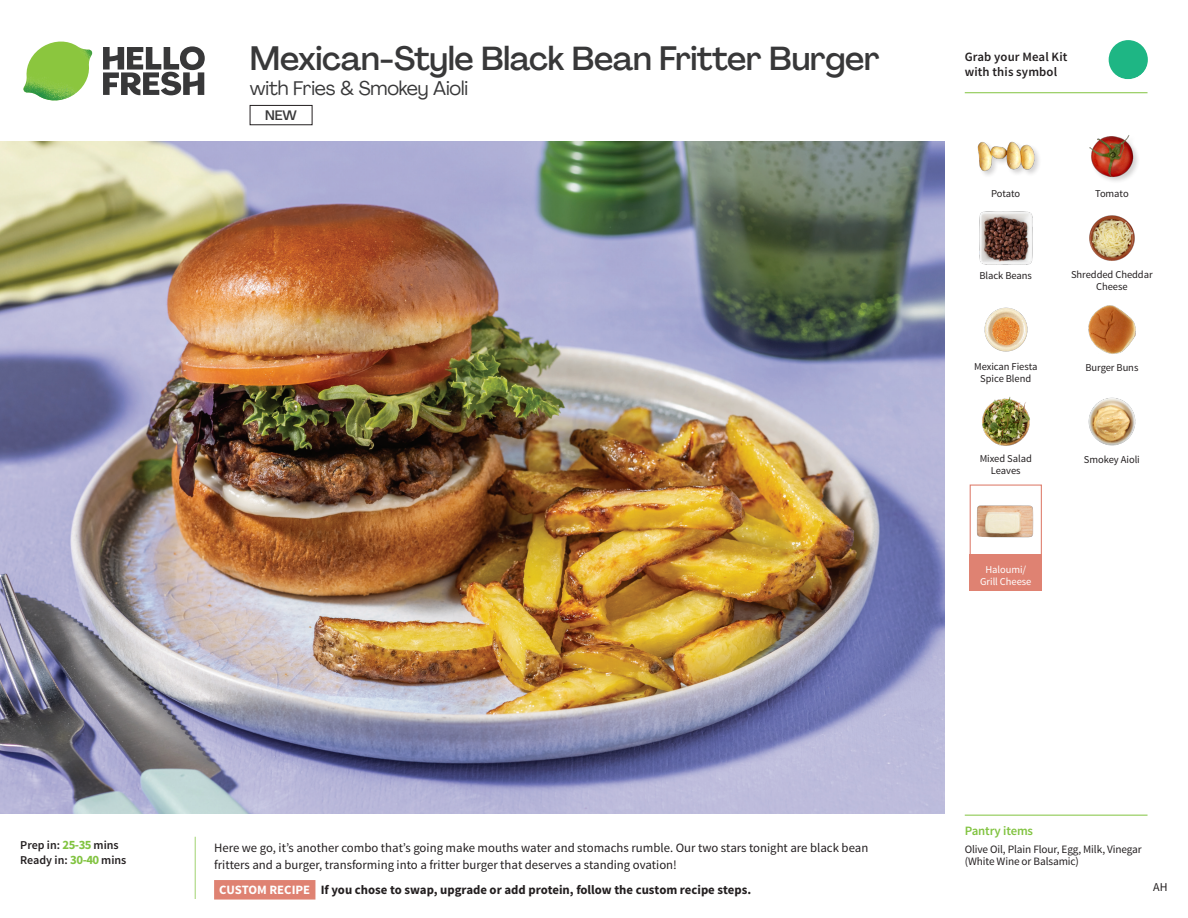
<style>
.page{position:relative;width:1188px;height:918px;background:#fff}
.page>*{position:absolute;margin:0;border:0;box-sizing:border-box;transform-origin:0 0}
._15_Titel_UK{font:500 33px "Agrandir";letter-spacing:-.01em;color:#383839}
._15_Titel_UK-2{font:19.5px "Agrandir";letter-spacing:-.01em;color:#383839}
.t1{font:500 13.5px "Agrandir";color:#383839}
.Step_6_Text_AU{font:12.75px/16.5px "Source Sans Pro";color:#231f20}
.Step_6_Text_AU-2{font:700 12.75px "Source Sans Pro";color:#231f20}
.t2{font:600 12.75px/15px "Source Sans Pro";letter-spacing:.01em;color:#231f20}
._04_Headers_Front{font:600 12.75px "Source Sans Pro";letter-spacing:-.01em;color:#81c340}
._04_Intro{font:600 12px "Source Sans Pro";color:#231f20}
.t3{font:12px "Source Sans Pro";color:#231f20}
._05_Pantry{font:11.25px/12px "Source Sans Pro";letter-spacing:-.01em;color:#231f20}
._18_FRONT_ingredients{font:10.5px/12px "Source Sans Pro";letter-spacing:-.005em;color:#231f20;text-align:center}
._18_FRONT_ingredients-2{font:10.5px/12px "Source Sans Pro";letter-spacing:-.005em;color:#fff;text-align:center}
.s1{font-weight:700;font-size:12.75px;color:#81c340}
.s2{color:#fff}
</style>
<div class="page">
<svg style="left:103px;top:46px;width:102px;height:49px"></svg>
<img style="left:23px;top:42px;width:69px;height:59px">
<svg style="left:194px;top:836px;width:122px;height:64px"></svg>
<img style="left:0;top:142px;width:945px;height:672px">
<div style="left:970px;top:485px;width:72px;height:72px;border:1px solid #df8272"></div>
<div style="left:970px;top:554px;width:72px;height:37px;background:#df8272"></div>
<img style="left:977px;top:505px;width:57px;height:33px">
<div style="left:250px;top:105px;width:62px;height:20px;border:1px solid #231f20"></div>
<svg style="left:1091px;top:40px;width:57px;height:54px"></svg>
<img style="left:1088px;top:305px;width:48px;height:49px">
<img style="left:1088px;top:397px;width:48px;height:49px">
<img style="left:982px;top:397px;width:48px;height:49px">
<img style="left:984px;top:307px;width:44px;height:45px">
<img style="left:979px;top:211px;width:54px;height:54px">
<img style="left:1089px;top:215px;width:46px;height:46px">
<div style="left:977px;top:141px;width:65px;height:37px;background:#231f20;opacity:.2"></div>
<img style="left:977px;top:141px;width:57px;height:37px">
<img style="left:1089px;top:135px;width:49px;height:46px">
<hr style="left:965px;top:815px;width:183px;height:1px;background:#81c340">
<hr style="left:965px;top:92px;width:183px;height:1px;background:#81c340">
<p class="_15_Titel_UK" style="left:250px;top:38px;width:631px">Mexican-Style Black Bean Fritter Burger</p>
<p class="_15_Titel_UK-2" style="left:250px;top:76px;width:220px">with Fries &amp; Smokey Aioli</p>
<p class="t1" style="left:265px;top:107px;width:33px">NEW</p>
<p class="t2" style="left:965px;top:50px;width:104px">Grab your Meal Kit with this symbol</p>
<p class="_18_FRONT_ingredients" style="left:991px;top:188px;width:31px">Potato</p>
<p class="_18_FRONT_ingredients" style="left:1095px;top:188px;width:35px">Tomato</p>
<p class="_18_FRONT_ingredients" style="left:980px;top:270px;width:54px">Black Beans</p>
<p class="_18_FRONT_ingredients" style="left:1071px;top:269px;width:83px">Shredded Cheddar<br>Cheese</p>
<p class="_18_FRONT_ingredients" style="left:974px;top:360px;width:65px">Mexican Fiesta</p>
<p class="_18_FRONT_ingredients" style="left:1085px;top:362px;width:55px">Burger Buns</p>
<p class="_18_FRONT_ingredients" style="left:980px;top:372px;width:52px">Spice Blend</p>
<p class="_18_FRONT_ingredients" style="left:980px;top:452px;width:54px">Mixed Salad<br>Leaves</p>
<p class="_18_FRONT_ingredients-2" style="left:980px;top:564px;width:53px">Haloumi/<br>Grill Cheese</p>
<p class="_18_FRONT_ingredients" style="left:1084px;top:453px;width:57px">Smokey Aioli</p>
<p class="_04_Intro" style="left:20px;top:837px;width:100px">Prep in: <span class="s1">25-35</span> mins</p>
<p class="_04_Intro" style="left:20px;top:852px;width:108px">Ready in: <span class="s1">30-40</span> mins</p>
<p class="Step_6_Text_AU" style="left:214px;top:840px;width:656px">Here we go, it’s another combo that’s going make mouths water and stomachs rumble. Our two stars tonight are black bean fritters and a burger, transforming into a fritter burger that deserves a standing ovation!</p>
<p class="Step_6_Text_AU-2" style="left:219px;top:881px;width:533px"><span class="s2">CUSTOM RECIPE</span> If you chose to swap, upgrade or add protein, follow the custom recipe steps.</p>
<p class="_04_Headers_Front" style="left:965px;top:822px;width:70px">Pantry items</p>
<p class="_05_Pantry" style="left:965px;top:844px;width:179px">Olive Oil, Plain Flour, Egg, Milk, Vinegar (White Wine or Balsamic)</p>
<p class="t3" style="left:1153px;top:879px;width:16px">AH</p>
</div>
